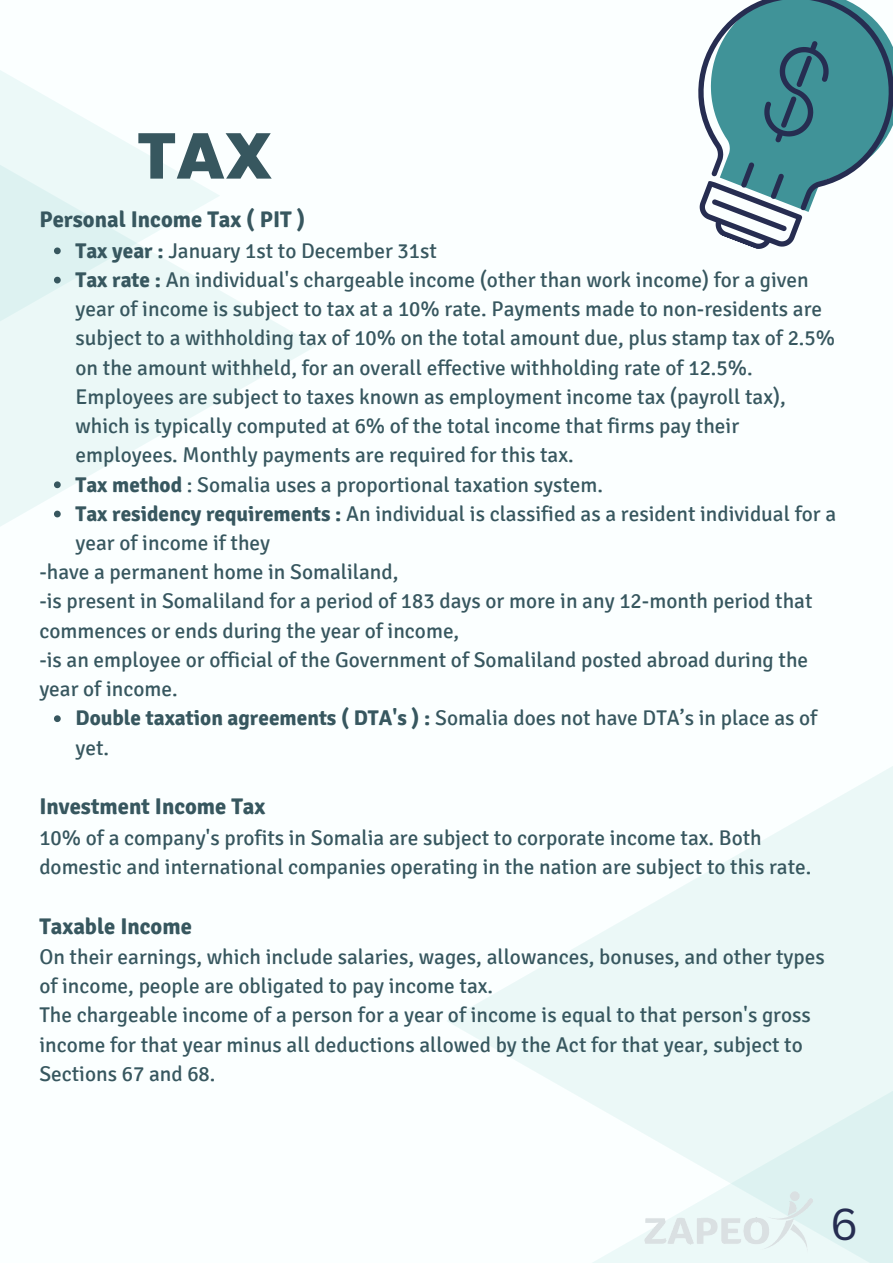
<style>
.page{position:relative;width:893px;height:1264px;background:#fff}
.page>*{position:absolute;margin:0;border:0;box-sizing:border-box;transform-origin:0 0}
.t1{font:800 64.35px "Poppins";color:#37575f}
.t2{font:43.5px "Canva Sans";color:#262d51}
.t3{font:700 22.65px "Signika";color:#37575f}
.t4{font:21.3px/29.2px "Signika";color:#37575f}
.s1{font-weight:700}
</style>
<div class="page">
<div style="left:0;top:0;width:892px;height:1262px;background:#fbffff"></div>
<svg style="left:0;top:291px;width:316px;height:235px"></svg>
<svg style="left:0;top:70px;width:220px;height:393px;fill:#ebf8f7"></svg>
<div style="left:446px;top:631px;width:446px;height:631px;background:linear-gradient(to bottom,#f9fefe,#f7fdfd)"></div>
<div style="left:587px;top:875px;width:305px;height:387px;background:linear-gradient(to right,#f3fbfb,#e4f5f4)"></div>
<svg style="left:736px;top:241px;width:57px;height:8px"></svg>
<svg style="left:698px;top:0;width:194px;height:241px;fill:#409398"></svg>
<svg style="left:754px;top:33px;width:84px;height:118px;background:#3b838d"></svg>
<img style="left:639px;top:1184px;width:178px;height:72px">
<svg style="left:54px;top:247px;width:7px;height:7px"></svg>
<svg style="left:54px;top:277px;width:7px;height:6px"></svg>
<svg style="left:54px;top:481px;width:7px;height:7px"></svg>
<svg style="left:54px;top:510px;width:7px;height:7px"></svg>
<svg style="left:54px;top:715px;width:7px;height:7px"></svg>
<h1 class="t1" style="left:137px;top:111px;width:137px">TAX</h1>
<p class="t3" style="left:39px;top:206px;width:267px">Personal Income Tax ( PIT )</p>
<p class="t4" style="left:76px;top:236px;width:762px"><span class="s1">Tax year :</span> January 1st to December 31st<br><span class="s1">Tax rate :</span> An individual's chargeable income (other than work income) for a given year of income is subject to tax at a 10% rate. Payments made to non-residents are subject to a withholding tax of 10% on the total amount due, plus stamp tax of 2.5% on the amount withheld, for an overall effective withholding rate of 12.5%.<br>Employees are subject to taxes known as employment income tax (payroll tax), which is typically computed at 6% of the total income that firms pay their employees. Monthly payments are required for this tax.<br><span class="s1">Tax method</span> : Somalia uses a proportional taxation system.<br><span class="s1">Tax residency requirements :</span> An individual is classified as a resident individual for a year of income if they</p>
<p class="t4" style="left:39px;top:557px;width:774px">-have a permanent home in Somaliland,<br>-is present in Somaliland for a period of 183 days or more in any 12-month period that commences or ends during the year of income,<br>-is an employee or official of the Government of Somaliland posted abroad during the year of income.</p>
<p class="t4" style="left:76px;top:704px;width:743px"><span class="s1">Double taxation agreements ( DTA's ) :</span> Somalia does not have DTA’s in place as of yet.</p>
<p class="t3" style="left:39px;top:793px;width:227px">Investment Income Tax</p>
<p class="t4" style="left:39px;top:823px;width:773px">10% of a company's profits in Somalia are subject to corporate income tax. Both domestic and international companies operating in the nation are subject to this rate.</p>
<p class="t3" style="left:39px;top:912px;width:154px">Taxable Income</p>
<p class="t4" style="left:39px;top:942px;width:786px">On their earnings, which include salaries, wages, allowances, bonuses, and other types of income, people are obligated to pay income tax.<br>The chargeable income of a person for a year of income is equal to that person's gross income for that year minus all deductions allowed by the Act for that year, subject to Sections 67 and 68.</p>
<h2 class="t2" style="left:830px;top:1193px;width:29px">6</h2>
</div>
